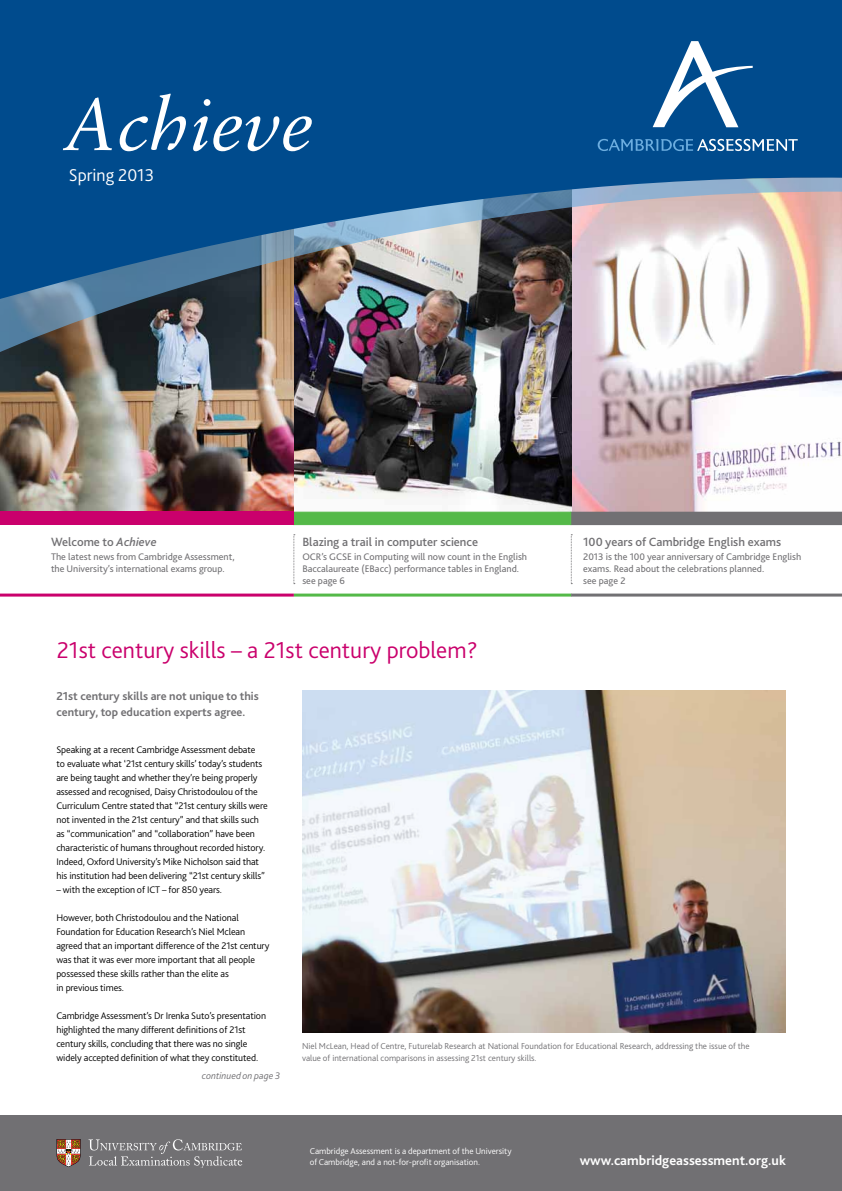
<style>
.page{position:relative;width:842px;height:1191px;background:#fff}
.page>*{position:absolute;margin:0;border:0;box-sizing:border-box;transform-origin:0 0}
.t1{font:italic 74px "Sabon";color:#fff}
.t2{font:300 24px "Bliss 2";color:#ca006c}
.t3{font:300 18px "Bliss 2";color:#fff}
.t4{font:700 14px "Bliss 2";color:#fff}
.t5{font:500 12.5px "Bliss 2";color:#717073}
.t6{font:700 12px/16px "Bliss 2";color:#717073}
.t7{font:300 10px/14px "Bliss 2";letter-spacing:-.01em;color:#000}
.t8{font:10px/12px "Bliss 2";color:#717073}
.t9{font:italic 300 10px "Bliss 2";color:#717073}
.t10{font:300 9px/12px "Bliss 2";color:#717073}
.t11{font:300 9px/11px "Bliss 2";color:#fff}
.s1{font-style:italic}
</style>
<div class="page">
<div style="left:0;top:1115px;width:842px;height:76px;background:#717073"></div>
<img style="left:571px;top:356px;width:271px;height:156px">
<img style="left:294px;top:356px;width:277px;height:155px">
<img style="left:0;top:356px;width:294px;height:155px">
<img style="left:0;top:301px;width:842px;height:55px">
<svg style="left:0;top:0;width:842px;height:301px;background:#2f6495"></svg>
<svg style="left:653px;top:41px;width:100px;height:86px"></svg>
<svg style="left:598px;top:139px;width:200px;height:12px;background:#407caf"></svg>
<div style="left:571px;top:512px;width:271px;height:13px;background:#717073"></div>
<div style="left:293px;top:511px;width:278px;height:14px;background:#54b948;border:1px solid #54b948"></div>
<div style="left:0;top:511px;width:294px;height:14px;background:#ca006c"></div>
<hr style="left:0;top:593px;width:294px;height:3px;background:#ca006c">
<hr style="left:294px;top:593px;width:278px;height:3px;background:#54b948">
<hr style="left:571px;top:593px;width:271px;height:3px;background:#717073">
<svg style="left:294px;top:534px;width:1px;height:50px"></svg>
<svg style="left:571px;top:534px;width:1px;height:50px"></svg>
<img style="left:302px;top:691px;width:483px;height:341px">
<svg style="left:89px;top:1139px;width:153px;height:28px"></svg>
<svg style="left:56px;top:1139px;width:25px;height:28px"></svg>
<h1 class="t1" style="left:63px;top:82px;width:252px">Achieve</h1>
<h3 class="t3" style="left:69px;top:164px;width:87px">Spring 2013</h3>
<p class="t5" style="left:51px;top:533px;width:107px">Welcome to <span class="s1">Achieve</span></p>
<p class="t8" style="left:51px;top:551px;width:185px">The latest news from Cambridge Assessment, the University’s international exams group.</p>
<p class="t5" style="left:302px;top:533px;width:177px">Blazing a trail in computer science</p>
<p class="t8" style="left:302px;top:551px;width:226px">OCR’s GCSE in Computing will now count in the English<br>Baccalaureate (EBacc) performance tables in England. see page 6</p>
<p class="t5" style="left:583px;top:533px;width:199px">100 years of Cambridge English exams</p>
<p class="t8" style="left:583px;top:551px;width:220px">2013 is the 100 year anniversary of Cambridge English exams. Read about the celebrations planned.<br>see page 2</p>
<h2 class="t2" style="left:57px;top:635px;width:422px">21st century skills – a 21st century problem?</h2>
<p class="t6" style="left:56px;top:687px;width:204px">21st century skills are not unique to this century, top education experts agree.</p>
<p class="t7" style="left:56px;top:742px;width:213px">Speaking at a recent Cambridge Assessment debate<br>to evaluate what ‘21st century skills’ today’s students are being taught and whether they’re being properly assessed and recognised, Daisy Christodoulou of the Curriculum Centre stated that “21st century skills were not invented in the 21st century” and that skills such as “communication” and “collaboration” have been characteristic of humans throughout recorded history.<br>Indeed, Oxford University’s Mike Nicholson said that his institution had been delivering “21st century skills”</p>
<p class="t7" style="left:56px;top:882px;width:167px">– with the exception of ICT – for 850 years.</p>
<p class="t7" style="left:56px;top:910px;width:214px">However, both Christodoulou and the National Foundation for Education Research’s Niel Mclean agreed that an important difference of the 21st century was that it was ever more important that all people possessed these skills rather than the elite as<br>in previous times.</p>
<p class="t7" style="left:56px;top:1008px;width:211px">Cambridge Assessment’s Dr Irenka Suto’s presentation highlighted the many different definitions of 21st century skills, concluding that there was no single widely accepted definition of what they constituted.</p>
<p class="t9" style="left:202px;top:1069px;width:80px">continued on page 3</p>
<p class="t10" style="left:302px;top:1039px;width:449px">Niel McLean, Head of Centre, Futurelab Research at National Foundation for Educational Research, addressing the issue of the value of international comparisons in assessing 21st century skills.</p>
<p class="t11" style="left:310px;top:1145px;width:203px">Cambridge Assessment is a department of the University of Cambridge, and a not-for-profit organisation.</p>
<h3 class="t4" style="left:580px;top:1151px;width:208px">www.cambridgeassessment.org.uk</h3>
</div>
